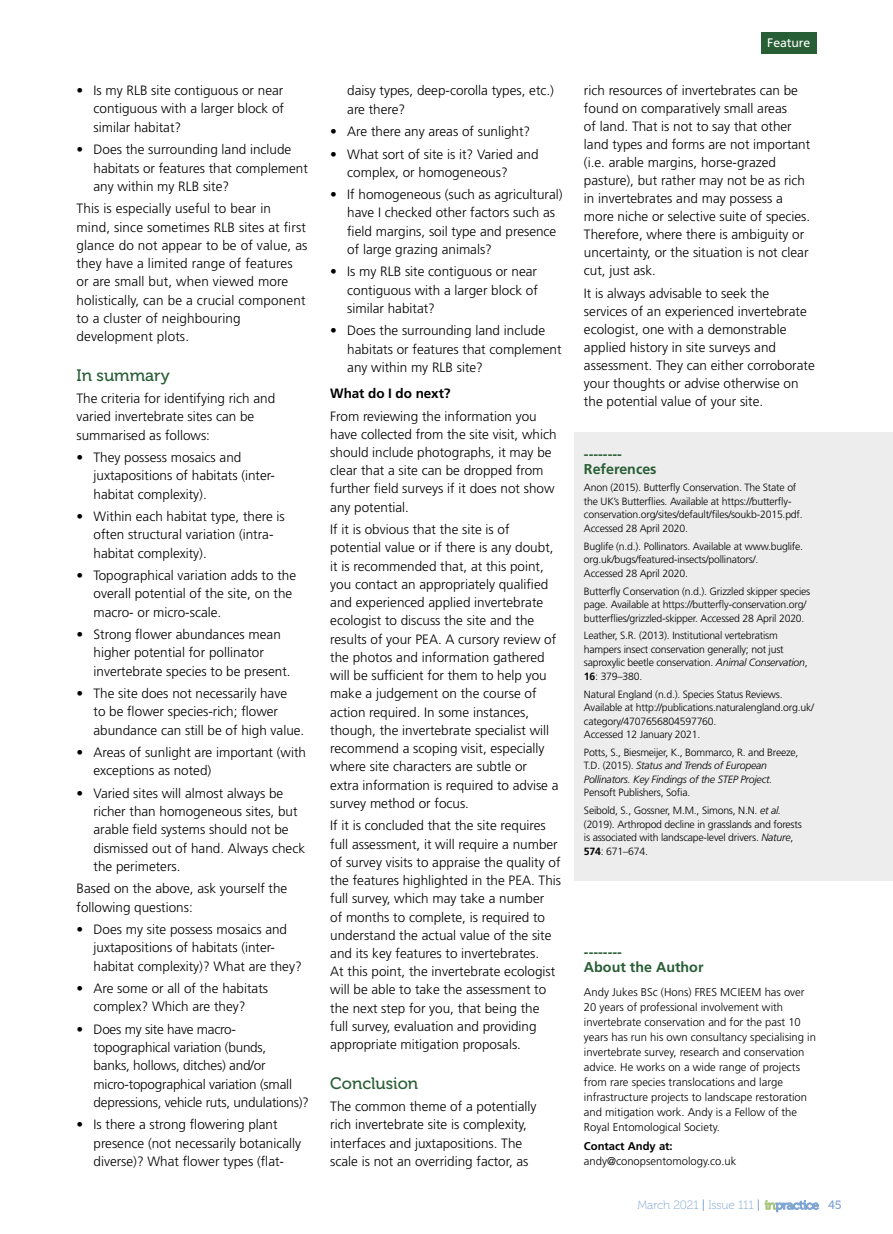
<style>
.page{position:relative;width:893px;height:1234px;background:#fff}
.page>*{position:absolute;margin:0;border:0;box-sizing:border-box;transform-origin:0 0}
.t1{font:16.5px "Museo 500";color:#285e35}
.t2{font:700 14.25px/15px "Frutiger LT Std";color:#285e35}
.t3{font:300 13.5px/18.3px "Frutiger LT Std";color:#000}
.t4{font:700 13.5px "Frutiger LT Std";letter-spacing:-.005em;color:#000}
.t5{font:12.3px "Frutiger LT Std";letter-spacing:-.01em;color:#fff}
.t6{font:12px "Museo 100";letter-spacing:-.01em;color:#7ea4d2}
.t7{font:12px "Museo 500";color:#7ea4d2}
.t8{font:300 11.25px/15px "Frutiger LT Std";color:#000}
.t9{font:700 11.25px "Frutiger LT Std";color:#000}
.t10{font:300 10.5px/13.5px "Frutiger LT Std";letter-spacing:-.02em;color:#000}
.t11{font:italic 300 10.5px/13.5px "Frutiger LT Std";letter-spacing:-.02em;color:#000}
.s1{font-style:italic}
.s2{font-weight:700}
.s3{font-style:normal}
.s4{font-family:"Museo 500"}
</style>
<div class="page">
<div style="left:761px;top:32px;width:55px;height:21px;background:#285e35"></div>
<div style="left:574px;top:432px;width:319px;height:448px;background:#ededed"></div>
<svg style="left:765px;top:1200px;width:54px;height:11px"></svg>
<p class="t3" style="left:94px;top:82px;width:192px;text-align:justify;text-indent:-17px">• Is my RLB site contiguous or near contiguous with a larger block of similar habitat?</p>
<p class="t3" style="left:94px;top:141px;width:216px;text-indent:-17px">• Does the surrounding land include habitats or features that complement any within my RLB site?</p>
<p class="t3" style="left:77px;top:199px;width:232px">This is especially useful to bear in mind, since sometimes RLB sites at first glance do not appear to be of value, as they have a limited range of features or are small but, when viewed more holistically, can be a crucial component to a cluster of neighbouring development plots.</p>
<p class="t1" style="left:77px;top:366px;width:95px">In summary</p>
<p class="t3" style="left:77px;top:389px;width:200px">The criteria for identifying rich and varied invertebrate sites can be summarised as follows:</p>
<p class="t3" style="left:94px;top:448px;width:183px;text-indent:-17px">• They possess mosaics and juxtapositions of habitats (inter&shy;habitat complexity).</p>
<p class="t3" style="left:94px;top:507px;width:193px;text-indent:-17px">• Within each habitat type, there is often structural variation (intra&shy;habitat complexity).</p>
<p class="t3" style="left:94px;top:566px;width:204px;text-indent:-17px">• Topographical variation adds to the overall potential of the site, on the macro- or micro-scale.</p>
<p class="t3" style="left:94px;top:625px;width:199px;text-indent:-17px">• Strong flower abundances mean higher potential for pollinator invertebrate species to be present.</p>
<p class="t3" style="left:94px;top:684px;width:212px;text-indent:-17px">• The site does not necessarily have<br>to be flower species-rich; flower abundance can still be of high value.</p>
<p class="t3" style="left:94px;top:743px;width:214px;text-indent:-17px">• Areas of sunlight are important (with exceptions as noted)</p>
<p class="t3" style="left:94px;top:784px;width:213px;text-indent:-17px">• Varied sites will almost always be richer than homogeneous sites, but arable field systems should not be dismissed out of hand. Always check the perimeters.</p>
<p class="t3" style="left:77px;top:879px;width:212px">Based on the above, ask yourself the following questions:</p>
<p class="t3" style="left:94px;top:920px;width:210px;text-indent:-17px">• Does my site possess mosaics and juxtapositions of habitats (inter&shy;habitat complexity)? What are they?</p>
<p class="t3" style="left:77px;top:979px;width:193px;text-align:center">• Are some or all of the habitats complex? Which are they?</p>
<p class="t3" style="left:94px;top:1020px;width:217px;text-indent:-17px">• Does my site have macro&shy;topographical variation (bunds,<br>banks, hollows, ditches) and/or micro-topographical variation (small depressions, vehicle ruts, undulations)?</p>
<p class="t3" style="left:94px;top:1115px;width:209px;text-indent:-17px">• Is there a strong flowering plant presence (not necessarily botanically diverse)? What flower types (flat-</p>
<p class="t3" style="left:347px;top:82px;width:208px">daisy types, deep-corolla types, etc.) are there?</p>
<p class="t3" style="left:330px;top:122px;width:202px">• Are there any areas of sunlight?</p>
<p class="t3" style="left:347px;top:145px;width:193px;text-indent:-17px">• What sort of site is it? Varied and complex, or homogeneous?</p>
<p class="t3" style="left:347px;top:185px;width:217px;text-indent:-17px">• If homogeneous (such as agricultural) have I checked other factors such as field margins, soil type and presence of large grazing animals?</p>
<p class="t3" style="left:347px;top:263px;width:192px;text-align:justify;text-indent:-17px">• Is my RLB site contiguous or near contiguous with a larger block of similar habitat?</p>
<p class="t3" style="left:347px;top:322px;width:216px;text-indent:-17px">• Does the surrounding land include habitats or features that complement any within my RLB site?</p>
<p class="t4" style="left:330px;top:385px;width:122px">What do I do next?</p>
<p class="t3" style="left:330px;top:407px;width:228px">From reviewing the information you have collected from the site visit, which should include photographs, it may be clear that a site can be dropped from further field surveys if it does not show any potential.</p>
<p class="t3" style="left:330px;top:520px;width:230px">If it is obvious that the site is of potential value or if there is any doubt, it is recommended that, at this point, you contact an appropriately qualified and experienced applied invertebrate ecologist to discuss the site and the results of your PEA. A cursory review of the photos and information gathered will be sufficient for them to help you make a judgement on the course of action required. In some instances, though, the invertebrate specialist will recommend a scoping visit, especially where site characters are subtle or extra information is required to advise a survey method or focus.</p>
<p class="t3" style="left:330px;top:816px;width:232px">If it is concluded that the site requires full assessment, it will require a number of survey visits to appraise the quality of the features highlighted in the PEA. This full survey, which may take a number<br>of months to complete, is required to understand the actual value of the site and its key features to invertebrates.<br>At this point, the invertebrate ecologist will be able to take the assessment to the next step for you, that being the<br>full survey, evaluation and providing appropriate mitigation proposals.</p>
<p class="t1" style="left:330px;top:1073px;width:90px">Conclusion</p>
<p class="t3" style="left:330px;top:1097px;width:208px">The common theme of a potentially rich invertebrate site is complexity, interfaces and juxtapositions. The scale is not an overriding factor, as</p>
<p class="t5" style="left:767px;top:35px;width:45px">Feature</p>
<p class="t3" style="left:584px;top:82px;width:228px">rich resources of invertebrates can be found on comparatively small areas<br>of land. That is not to say that other land types and forms are not important (i.e. arable margins, horse-grazed pasture), but rather may not be as rich in invertebrates and may possess a more niche or selective suite of species.<br>Therefore, where there is ambiguity or uncertainty, or the situation is not clear cut, just ask.</p>
<p class="t3" style="left:584px;top:284px;width:232px">It is always advisable to seek the services of an experienced invertebrate ecologist, one with a demonstrable applied history in site surveys and assessment. They can either corroborate your thoughts or advise otherwise on the potential value of your site.</p>
<p class="t2" style="left:584px;top:446px;width:74px">--------<br>References</p>
<p class="t10" style="left:584px;top:481px;width:220px">Anon (2015). Butterfly Conservation. The State of the UK’s Butterflies. Available at https://butterfly&shy;conservation.org/sites/default/files/soukb-2015.pdf.<br>Accessed 28 April 2020.</p>
<p class="t10" style="left:584px;top:539px;width:221px">Buglife (n.d.). Pollinators. Available at www.buglife. org.uk/bugs/featured-insects/pollinators/.<br>Accessed 28 April 2020.</p>
<p class="t10" style="left:584px;top:584px;width:228px">Butterfly Conservation (n.d.). Grizzled skipper species page. Available at https://butterfly-conservation.org/ butterflies/grizzled-skipper. Accessed 28 April 2020.</p>
<p class="t10" style="left:584px;top:629px;width:225px">Leather, S.R. (2013). Institutional vertebratism hampers insect conservation generally; not just saproxylic beetle conservation. <span class="s1">Animal Conservation</span>, <span class="s2">16</span>: 379–380.</p>
<p class="t10" style="left:584px;top:687px;width:232px">Natural England (n.d.). Species Status Reviews.<br>Available at http://publications.naturalengland.org.uk/ category/4707656804597760.<br>Accessed 12 January 2021.</p>
<p class="t11" style="left:584px;top:745px;width:216px"><span class="s3">Potts, S., Biesmeijer, K., Bommarco, R. and Breeze,<br>T.D. (2015).</span> Status and Trends of European<br>Pollinators. Key Findings of the STEP Project.</p>
<p class="t10" style="left:584px;top:784px;width:199px;line-height:17.7px">Pensoft Publishers, Sofia.<br>Seibold, S., Gossner, M.M., Simons, N.N. <span class="s1">et al.</span></p>
<p class="t10" style="left:584px;top:817px;width:219px">(2019). Arthropod decline in grasslands and forests is associated with landscape-level drivers. <span class="s1">Nature</span>,<br><span class="s2">574</span>: 671–674.</p>
<p class="t2" style="left:584px;top:944px;width:121px">--------<br>About the Author</p>
<p class="t8" style="left:584px;top:984px;width:233px">Andy Jukes BSc (Hons) FRES MCIEEM has over 20 years of professional involvement with invertebrate conservation and for the past 10 years has run his own consultancy specialising in invertebrate survey, research and conservation advice. He works on a wide range of projects from rare species translocations and large infrastructure projects to landscape restoration and mitigation work. Andy is a Fellow of the Royal Entomological Society.</p>
<p class="t9" style="left:584px;top:1139px;width:90px">Contact Andy at:</p>
<p class="t8" style="left:584px;top:1153px;width:154px">andy@conopsentomology.co.uk</p>
<p class="t6" style="left:637px;top:1198px;width:125px">March 2021 <span class="s4">|</span> Issue 111 <span class="s4">|</span></p>
<p class="t7" style="left:828px;top:1197px;width:15px">45</p>
</div>
